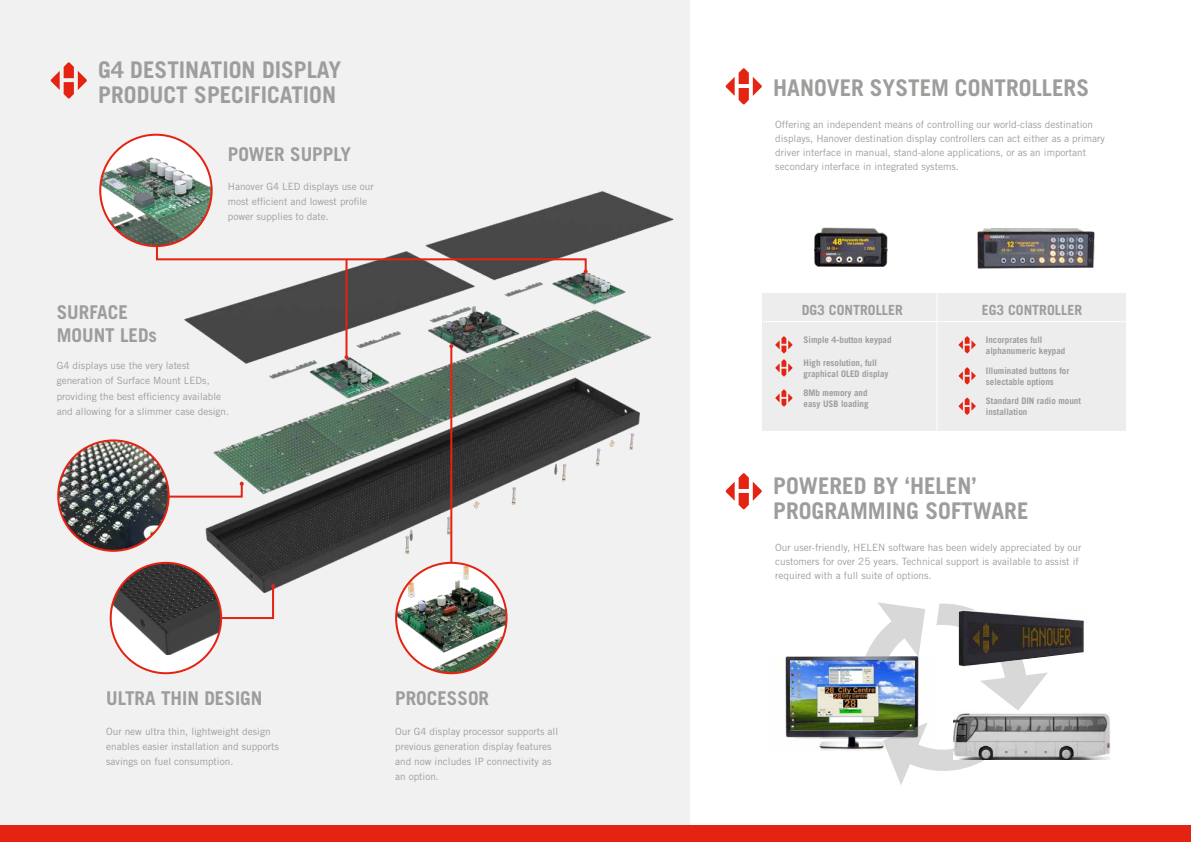
<style>
.page{position:relative;width:1191px;height:842px;background:#fff}
.page>*{position:absolute;margin:0;border:0;box-sizing:border-box;transform-origin:0 0}
.t1{font:700 23px/25px "Trade Gothic";color:#9d9d9c}
.t2{font:700 19px/22.8px "Trade Gothic";color:#9d9d9c}
.t3{font:700 14px "Trade Gothic";color:#9d9d9c}
.t4{font:10px/15px "Trade Gothic";color:#9d9d9c}
.t5{font:700 9px/11px "Trade Gothic";color:#9d9d9c}
</style>
<div class="page">
<div style="left:0;top:0;width:689px;height:842px;background:#f1f1f1"></div>
<svg style="left:51px;top:62px;width:36px;height:37px"></svg>
<div style="left:0;top:826px;width:1191px;height:16px;background:#e42313"></div>
<img style="left:137px;top:191px;width:537px;height:401px">
<svg style="left:155px;top:241px;width:432px;height:33px"></svg>
<hr style="left:345px;top:259px;width:2px;height:98px;background:#e42313">
<svg style="left:344px;top:355px;width:4px;height:4px"></svg>
<svg style="left:168px;top:482px;width:76px;height:17px"></svg>
<svg style="left:221px;top:584px;width:54px;height:36px"></svg>
<hr style="left:450px;top:346px;width:2px;height:233px;background:#e42313">
<svg style="left:449px;top:344px;width:4px;height:4px"></svg>
<img style="left:396px;top:563px;width:110px;height:110px;border-radius:55px">
<div style="left:395px;top:562px;width:112px;height:112px;border:2px solid #e42313;border-radius:50%"></div>
<img style="left:58px;top:440px;width:111px;height:111px;border-radius:55px">
<div style="left:57px;top:439px;width:113px;height:113px;border:2px solid #e42313;border-radius:50%"></div>
<div style="left:111px;top:563px;width:110px;height:110px;background:#fff;border-radius:50%"></div>
<img style="left:111px;top:563px;width:110px;height:92px">
<div style="left:110px;top:562px;width:112px;height:112px;border:2px solid #e42313;border-radius:50%"></div>
<img style="left:100px;top:135px;width:112px;height:111px;border-radius:56px">
<div style="left:99px;top:134px;width:114px;height:113px;border:2px solid #e42313;border-radius:50%"></div>
<svg style="left:725px;top:473px;width:37px;height:36px"></svg>
<svg style="left:725px;top:68px;width:37px;height:37px"></svg>
<img style="left:785px;top:656px;width:64px;height:94px">
<svg style="left:849px;top:602px;width:199px;height:183px"></svg>
<img style="left:953px;top:711px;width:157px;height:48px">
<img style="left:958px;top:610px;width:126px;height:56px">
<img style="left:790px;top:660px;width:124px;height:70px">
<img style="left:814px;top:227px;width:74px;height:40px">
<img style="left:977px;top:228px;width:118px;height:41px">
<div style="left:762px;top:294px;width:363px;height:137px;background:#ededed"></div>
<hr style="left:763px;top:321px;width:404px;height:1px;background:#fff">
<svg style="left:775px;top:336px;width:17px;height:17px"></svg>
<svg style="left:958px;top:336px;width:17px;height:17px"></svg>
<svg style="left:958px;top:367px;width:17px;height:17px"></svg>
<svg style="left:958px;top:398px;width:17px;height:17px"></svg>
<svg style="left:775px;top:389px;width:17px;height:18px"></svg>
<svg style="left:775px;top:359px;width:17px;height:17px"></svg>
<hr style="left:936px;top:292px;width:1px;height:139px;background:#fff">
<h1 class="t1" style="left:98px;top:57px;width:244px">G4 DESTINATION DISPLAY<br>PRODUCT SPECIFICATION</h1>
<h2 class="t2" style="left:228px;top:142px;width:125px">POWER SUPPLY</h2>
<p class="t4" style="left:228px;top:179px;width:147px">Hanover G4 LED displays use our most efficient and lowest profile power supplies to date.</p>
<h2 class="t2" style="left:57px;top:300px;width:102px">SURFACE<br>MOUNT LEDs</h2>
<p class="t4" style="left:57px;top:358px;width:174px">G4 displays use the very latest generation of Surface Mount LEDs, providing the best efficiency available and allowing for a slimmer case design.</p>
<h2 class="t2" style="left:106px;top:687px;width:158px">ULTRA THIN DESIGN</h2>
<p class="t4" style="left:106px;top:723px;width:174px">Our new ultra thin, lightweight design enables easier installation and supports savings on fuel consumption.</p>
<h2 class="t2" style="left:395px;top:687px;width:96px">PROCESSOR</h2>
<p class="t4" style="left:395px;top:723px;width:165px">Our G4 display processor supports all previous generation display features and now includes IP connectivity as an option.</p>
<h1 class="t1" style="left:773px;top:75px;width:317px">HANOVER SYSTEM CONTROLLERS</h1>
<p class="t4" style="left:775px;top:118px;width:331px;line-height:14px">Offering an independent means of controlling our world-class destination displays, Hanover destination display controllers can act either as a primary driver interface in manual, stand-alone applications, or as an important secondary interface in integrated systems.</p>
<h3 class="t3" style="left:801px;top:301px;width:103px">DG3 CONTROLLER</h3>
<h3 class="t3" style="left:981px;top:301px;width:102px">EG3 CONTROLLER</h3>
<p class="t5" style="left:803px;top:334px;width:90px">Simple 4-button keypad</p>
<p class="t5" style="left:803px;top:357px;width:87px">High resolution, full graphical OLED display</p>
<p class="t5" style="left:803px;top:387px;width:67px">8Mb memory and easy USB loading</p>
<p class="t5" style="left:986px;top:334px;width:81px">Incorprates full alphanumeric keypad</p>
<p class="t5" style="left:986px;top:365px;width:85px">Illuminated buttons for selectable options</p>
<p class="t5" style="left:986px;top:395px;width:97px">Standard DIN radio mount installation</p>
<h1 class="t1" style="left:773px;top:473px;width:257px">POWERED BY ‘HELEN’<br>PROGRAMMING SOFTWARE</h1>
<p class="t4" style="left:775px;top:540px;width:308px;line-height:14px">Our user-friendly, HELEN software has been widely appreciated by our customers for over 25 years. Technical support is available to assist if required with a full suite of options.</p>
</div>
